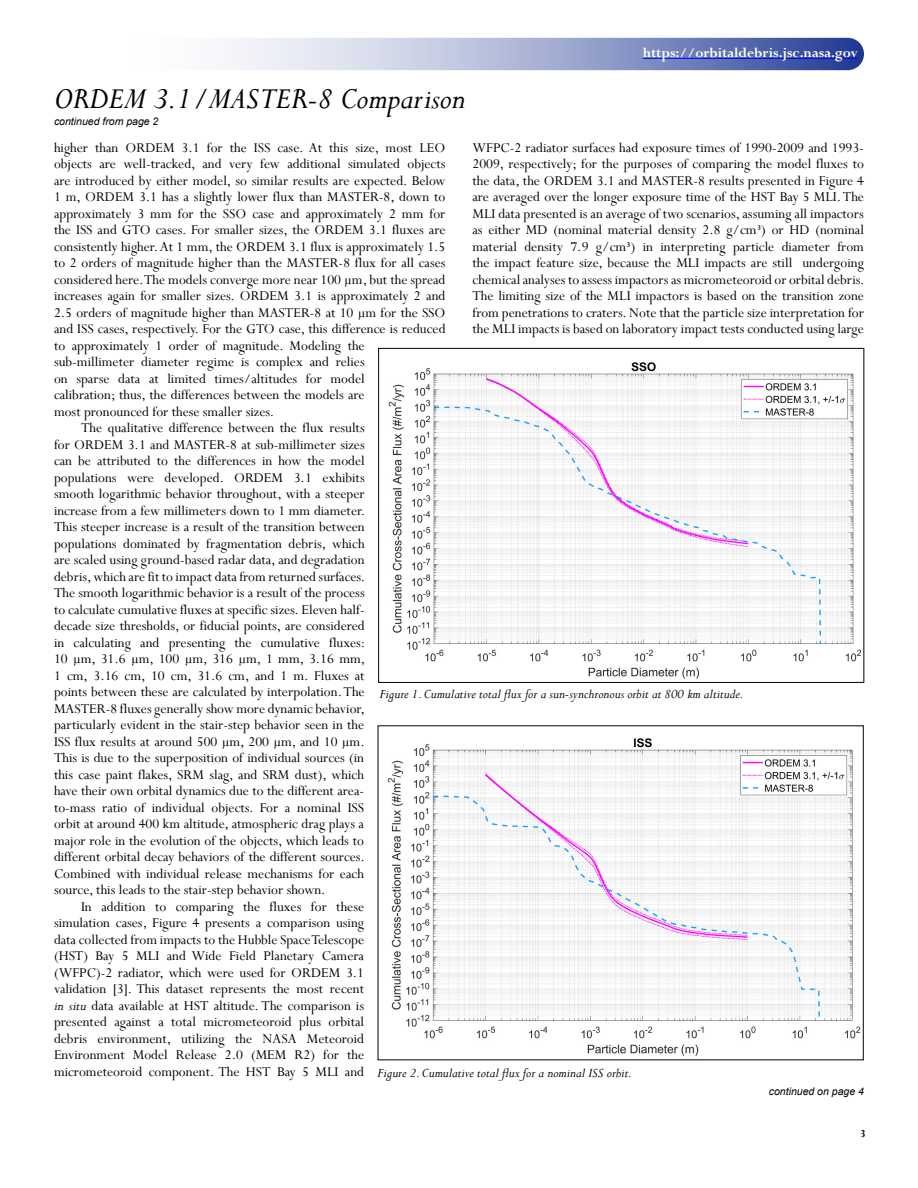
<style>
.page{position:relative;width:918px;height:1188px;background:#fff}
.page>*{position:absolute;margin:0;border:0;box-sizing:border-box;transform-origin:0 0}
.t1{font:italic 33px "Perpetua";color:#000}
.ODQN_Article_Text{font:15px/16.5px "Perpetua";color:#000;text-align:justify}
.t2{font:700 15px "Perpetua";color:#fff}
.t3{font:italic 14.25px "Perpetua";color:#000}
.t4{font:700 12px "Perpetua";color:#000}
.t5{font:italic 10.5px "Arial";color:#000}
.s1{font-style:italic}
</style>
<div class="page">
<svg style="left:229px;top:38px;width:635px;height:32px;background:#9da8cf"></svg>
<hr style="left:643px;top:58px;width:215px;height:1px;background:#00f">
<img style="left:388px;top:362px;width:474px;height:317px">
<div style="left:378px;top:348px;width:486px;height:335px;border:1px solid #000"></div>
<img style="left:387px;top:738px;width:474px;height:318px">
<h1 class="t1" style="left:54px;top:77px;width:413px">ORDEM 3.1/MASTER-8 Comparison</h1>
<p class="t5" style="left:54px;top:114px;width:106px">continued from page 2</p>
<p class="t2" style="left:643px;top:43px;width:217px">https://orbitaldebris.jsc.nasa.gov</p>
<p class="ODQN_Article_Text" style="left:54px;top:139px;width:393px;text-align:left">higher than ORDEM 3.1 for the ISS case. At this size, most LEO objects are well-tracked, and very few additional simulated objects are introduced by either model, so similar results are expected. Below 1 m, ORDEM 3.1 has a slightly lower flux than MASTER-8, down to approximately 3 mm for the SSO case and approximately 2 mm for the ISS and GTO cases. For smaller sizes, the ORDEM 3.1 fluxes are consistently higher. At 1 mm, the ORDEM 3.1 flux is approximately 1.5 to 2 orders of magnitude higher than the MASTER-8 flux for all cases considered here. The models converge more near 100 µm, but the spread increases again for smaller sizes. ORDEM 3.1 is approximately 2 and 2.5 orders of magnitude higher than MASTER-8 at 10 µm for the SSO and ISS cases, respectively. For the GTO case, this difference is reduced to approximately 1 order of magnitude. Modeling the sub-millimeter diameter regime is complex and relies<br>on sparse data at limited times/altitudes for model<br>calibration; thus, the differences between the models are<br>most pronounced for these smaller sizes.</p>
<p class="ODQN_Article_Text" style="left:54px;top:419px;width:313px;text-indent:27px">The qualitative difference between the flux results for ORDEM 3.1 and MASTER-8 at sub-millimeter sizes can be attributed to the differences in how the model populations were developed. ORDEM 3.1 exhibits smooth logarithmic behavior throughout, with a steeper increase from a few millimeters down to 1 mm diameter.<br>This steeper increase is a result of the transition between populations dominated by fragmentation debris, which are scaled using ground-based radar data, and degradation debris, which are fit to impact data from returned surfaces.<br>The smooth logarithmic behavior is a result of the process to calculate cumulative fluxes at specific sizes. Eleven half&shy;decade size thresholds, or fiducial points, are considered in calculating and presenting the cumulative fluxes:<br>10 µm, 31.6 µm, 100 µm, 316 µm, 1 mm, 3.16 mm, 1 cm, 3.16 cm, 10 cm, 31.6 cm, and 1 m. Fluxes at points between these are calculated by interpolation. The MASTER-8 fluxes generally show more dynamic behavior, particularly evident in the stair-step behavior seen in the ISS flux results at around 500 µm, 200 µm, and 10 µm.<br>This is due to the superposition of individual sources (in this case paint flakes, SRM slag, and SRM dust), which have their own orbital dynamics due to the different area&shy;to-mass ratio of individual objects. For a nominal ISS orbit at around 400 km altitude, atmospheric drag plays a major role in the evolution of the objects, which leads to different orbital decay behaviors of the different sources.<br>Combined with individual release mechanisms for each source, this leads to the stair-step behavior shown.</p>
<p class="ODQN_Article_Text" style="left:54px;top:898px;width:312px;text-indent:27px">In addition to comparing the fluxes for these simulation cases, Figure 4 presents a comparison using data collected from impacts to the Hubble Space Telescope (HST) Bay 5 MLI and Wide Field Planetary Camera (WFPC)-2 radiator, which were used for ORDEM 3.1 validation [3]. This dataset represents the most recent <span class="s1">in situ</span> data available at HST altitude. The comparison is presented against a total micrometeoroid plus orbital debris environment, utilizing the NASA Meteoroid Environment Model Release 2.0 (MEM R2) for the micrometeoroid component. The HST Bay 5 MLI and</p>
<p class="ODQN_Article_Text" style="left:472px;top:139px;width:394px">WFPC-2 radiator surfaces had exposure times of 1990-2009 and 1993- 2009, respectively; for the purposes of comparing the model fluxes to the data, the ORDEM 3.1 and MASTER-8 results presented in Figure 4 are averaged over the longer exposure time of the HST Bay 5 MLI. The MLI data presented is an average of two scenarios, assuming all impactors as either MD (nominal material density 2.8 g/cm³) or HD (nominal material density 7.9 g/cm³) in interpreting particle diameter from the impact feature size, because the MLI impacts are still undergoing chemical analyses to assess impactors as micrometeoroid or orbital debris.<br>The limiting size of the MLI impactors is based on the transition zone from penetrations to craters. Note that the particle size interpretation for the MLI impacts is based on laboratory impact tests conducted using large</p>
<p class="t3" style="left:380px;top:685px;width:365px">Figure 1. Cumulative total flux for a sun-synchronous orbit at 800 km altitude.</p>
<p class="t3" style="left:378px;top:1064px;width:256px">Figure 2. Cumulative total flux for a nominal ISS orbit.</p>
<p class="t5" style="left:769px;top:1085px;width:97px">continued on page 4</p>
<p class="t4" style="left:860px;top:1126px;width:7px">3</p>
</div>
